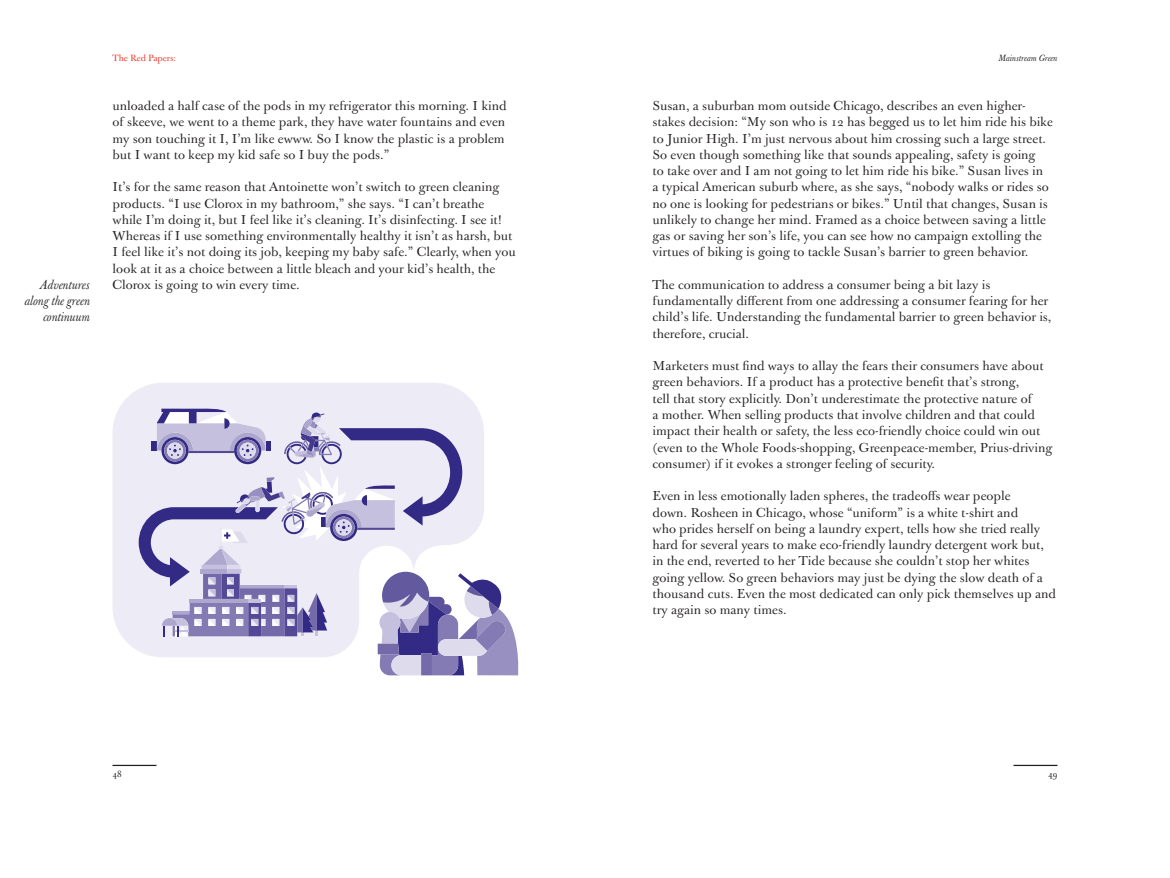
<style>
.page{position:relative;width:1170px;height:878px;background:#fff}
.page>*{position:absolute;margin:0;border:0;box-sizing:border-box;transform-origin:0 0}
.t1{font:12.5px/16.2px "J Baskerville";color:#231f20}
.t2{font:italic 12.5px/16.2px "J Baskerville";letter-spacing:-.01em;color:#231f20;text-align:right}
.t3{font:italic 8.75px "J Baskerville";letter-spacing:-.01em;color:#231f20}
.t4{font:8.75px "J Baskerville";letter-spacing:-.01em;color:#ee3224}
</style>
<div class="page">
<hr style="left:112px;top:764px;width:44px;height:2px;background:#231f20">
<hr style="left:1014px;top:764px;width:43px;height:2px;background:#231f20">
<svg style="left:112px;top:383px;width:365px;height:268px;background:#eeecf5"></svg>
<svg style="left:139px;top:408px;width:379px;height:267px"></svg>
<p class="t2" style="left:24px;top:277px;width:67px">Adventures along the green continuum</p>
<p class="t4" style="left:112px;top:53px;width:65px">The Red Papers:</p>
<p class="t3" style="left:998px;top:53px;width:61px">Mainstream Green</p>
<p class="t1" style="left:112px;top:98px;width:396px">unloaded a half case of the pods in my refrigerator this morning. I kind of skeeve, we went to a theme park, they have water fountains and even my son touching it I, I’m like ewww. So I know the plastic is a problem but I want to keep my kid safe so I buy the pods.”</p>
<p class="t1" style="left:112px;top:179px;width:405px">It’s for the same reason that Antoinette won’t switch to green cleaning products. “I use Clorox in my bathroom,” she says. “I can’t breathe while I’m doing it, but I feel like it’s cleaning. It’s disinfecting. I see it!<br>Whereas if I use something environmentally healthy it isn’t as harsh, but I feel like it’s not doing its job, keeping my baby safe.” Clearly, when you look at it as a choice between a little bleach and your kid’s health, the Clorox is going to win every time.</p>
<p class="t1" style="left:652px;top:98px;width:375px">Susan, a suburban mom outside Chicago, describes an even higher&shy;stakes decision: “My son who is</p>
<p class="t1" style="left:652px;top:114px;width:402px;text-indent:195px">has begged us to let him ride his bike to Junior High. I’m just nervous about him crossing such a large street.<br>So even though something like that sounds appealing, safety is going<br>to take over and I am not going to let him ride his bike.” Susan lives in<br>a typical American suburb where, as she says, “nobody walks or rides so no one is looking for pedestrians or bikes.” Until that changes, Susan is unlikely to change her mind. Framed as a choice between saving a little gas or saving her son’s life, you can see how no campaign extolling the virtues of biking is going to tackle Susan’s barrier to green behavior.</p>
<p class="t1" style="left:652px;top:277px;width:400px">The communication to address a consumer being a bit lazy is fundamentally different from one addressing a consumer fearing for her child’s life. Understanding the fundamental barrier to green behavior is, therefore, crucial.</p>
<p class="t1" style="left:652px;top:358px;width:402px">Marketers must find ways to allay the fears their consumers have about green behaviors. If a product has a protective benefit that’s strong,<br>tell that story explicitly. Don’t underestimate the protective nature of<br>a mother. When selling products that involve children and that could impact their health or safety, the less eco-friendly choice could win out (even to the Whole Foods-shopping, Greenpeace-member, Prius-driving consumer) if it evokes a stronger feeling of security.</p>
<p class="t1" style="left:652px;top:488px;width:405px">Even in less emotionally laden spheres, the tradeoffs wear people<br>down. Rosheen in Chicago, whose “uniform” is a white t-shirt and<br>who prides herself on being a laundry expert, tells how she tried really hard for several years to make eco-friendly laundry detergent work but, in the end, reverted to her Tide because she couldn’t stop her whites going yellow. So green behaviors may just be dying the slow death of a thousand cuts. Even the most dedicated can only pick themselves up and try again so many times.</p>
</div>
